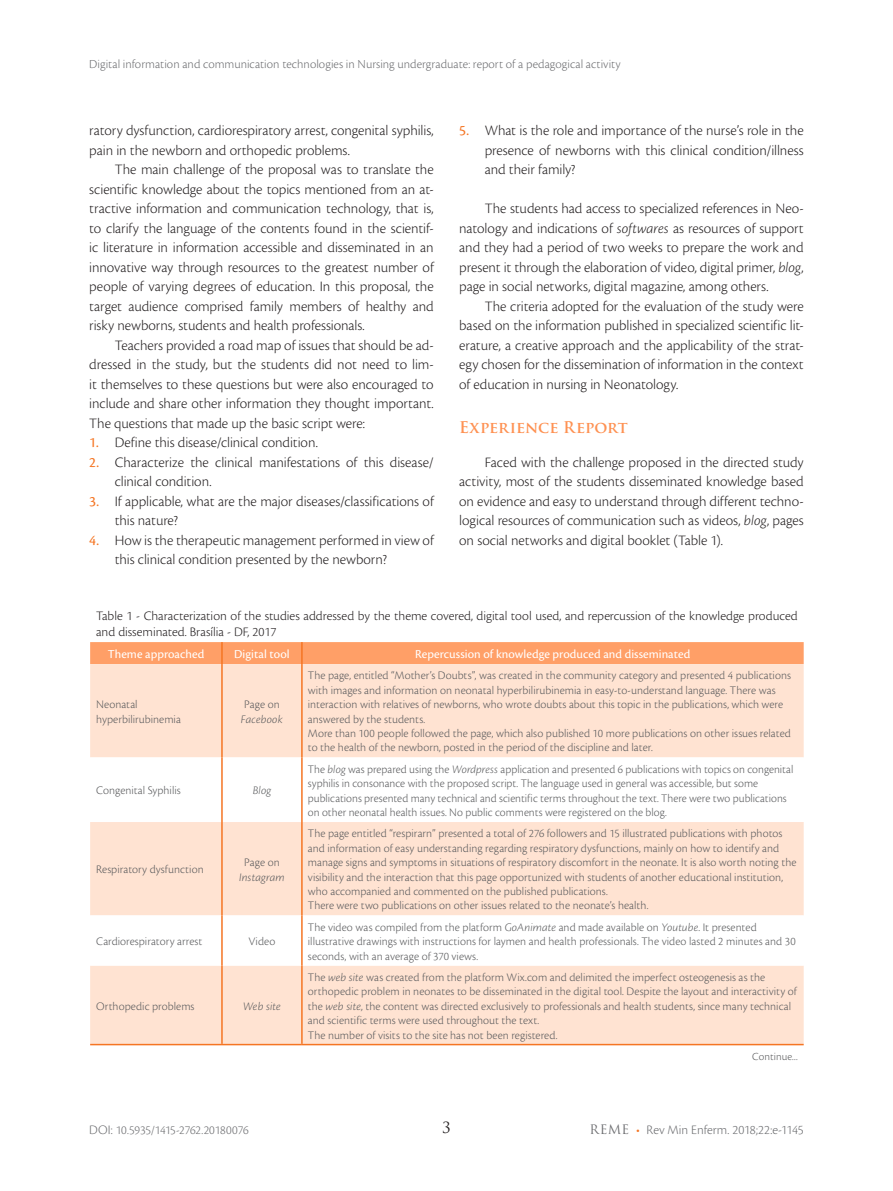
<style>
.page{position:relative;width:893px;height:1191px;background:#fff}
.page>*{position:absolute;margin:0;border:0;box-sizing:border-box;transform-origin:0 0}
.Titulo_2_REME{font:700 15.75px "Trajan Pro";color:#fe9152}
.Texto_REME{font:300 15px/19.5px "Cronos Pro";letter-spacing:-.005em;color:#231f20;text-align:justify}
.t1{font:15px "Trajan Pro";color:#231f20}
.t2{font:300 13.5px/16.2px "Cronos Pro";color:#231f20}
.t3{font:300 13.5px "Cronos Pro";letter-spacing:-.005em;color:#6c6d70}
.t4{font:300 12.75px "Cronos Pro";color:#6c6d70}
.Titulo_Artigo_inglês{font:12.75px "Cronos Pro";letter-spacing:.005em;color:#fff}
.Titulo_Artigo_inglês-2{font:300 12px/14.4px "Cronos Pro";letter-spacing:.005em;color:#57585a}
.Titulo_Artigo_inglês-3{font:italic 300 12px/14.4px "Cronos Pro";letter-spacing:.01em;color:#57585a}
.Titulo_Artigo_inglês-4{font:300 11.25px "Cronos Pro";letter-spacing:.005em;color:#57585a}
.s1{font-weight:400;color:#f57523}
.s2{font-style:italic}
.s3{font-style:normal}
.s4{font-size:13.5px}
.s5{font-family:"Trajan Pro";font-weight:400;font-size:12.75px}
.s6{color:#f57523}
</style>
<div class="page">
<div style="left:90px;top:642px;width:714px;height:22px;background:#ff9f67"></div>
<div style="left:90px;top:664px;width:714px;height:93px;background:#ffe3d2"></div>
<svg style="left:90px;top:822px;width:714px;height:224px;fill:#ffe3d2"></svg>
<hr style="left:221px;top:642px;width:2px;height:22px;background:#f57523">
<hr style="left:301px;top:642px;width:2px;height:22px;background:#f57523">
<hr style="left:221px;top:664px;width:2px;height:93px;background:#f57523">
<hr style="left:301px;top:664px;width:2px;height:93px;background:#f57523">
<hr style="left:221px;top:757px;width:2px;height:65px;background:#f57523">
<hr style="left:301px;top:757px;width:2px;height:65px;background:#f57523">
<hr style="left:221px;top:822px;width:2px;height:93px;background:#f57523">
<hr style="left:301px;top:822px;width:2px;height:93px;background:#f57523">
<hr style="left:221px;top:915px;width:2px;height:50px;background:#f57523">
<hr style="left:301px;top:915px;width:2px;height:50px;background:#f57523">
<hr style="left:221px;top:965px;width:2px;height:78px;background:#f57523">
<hr style="left:301px;top:965px;width:2px;height:78px;background:#f57523">
<hr style="left:90px;top:1043px;width:132px;height:2px;background:#f57523">
<hr style="left:222px;top:1043px;width:80px;height:2px;background:#f57523">
<hr style="left:302px;top:1043px;width:502px;height:2px;background:#f57523">
<p class="t4" style="left:89px;top:57px;width:533px">Digital information and communication technologies in Nursing undergraduate: report of a pedagogical activity</p>
<p class="Texto_REME" style="left:89px;top:121px;width:346px">ratory dysfunction, cardiorespiratory arrest, congenital syphilis, pain in the newborn and orthopedic problems.</p>
<p class="Texto_REME" style="left:89px;top:160px;width:346px;text-indent:26px">The main challenge of the proposal was to translate the scientific knowledge about the topics mentioned from an at&shy;tractive information and communication technology, that is, to clarify the language of the contents found in the scientif&shy;ic literature in information accessible and disseminated in an innovative way through resources to the greatest number of people of varying degrees of education. In this proposal, the target audience comprised family members of healthy and risky newborns, students and health professionals.</p>
<p class="Texto_REME" style="left:89px;top:335px;width:346px;text-indent:26px">Teachers provided a road map of issues that should be ad&shy;dressed in the study, but the students did not need to lim&shy;it themselves to these questions but were also encouraged to include and share other information they thought important.<br>The questions that made up the basic script were:</p>
<p class="Texto_REME" style="left:89px;top:433px;width:230px"><span class="s1">1.</span> Define this disease/clinical condition.</p>
<p class="Texto_REME" style="left:115px;top:452px;width:320px;text-indent:-26px"><span class="s1">2.</span> Characterize the clinical manifestations of this disease/ clinical condition.</p>
<p class="Texto_REME" style="left:115px;top:491px;width:320px;text-indent:-26px"><span class="s1">3.</span> If applicable, what are the major diseases/classifications of this nature?</p>
<p class="Texto_REME" style="left:115px;top:530px;width:320px;text-indent:-26px"><span class="s1">4.</span> How is the therapeutic management performed in view of this clinical condition presented by the newborn?</p>
<p class="Texto_REME" style="left:485px;top:121px;width:320px;text-indent:-26px"><span class="s1">5.</span> What is the role and importance of the nurse’s role in the presence of newborns with this clinical condition/illness and their family?</p>
<p class="Texto_REME" style="left:459px;top:199px;width:346px;text-indent:26px">The students had access to specialized references in Neo&shy;natology and indications of <span class="s2">softwares</span> as resources of support and they had a period of two weeks to prepare the work and present it through the elaboration of video, digital primer, <span class="s2">blog</span>, page in social networks, digital magazine, among others.</p>
<p class="Texto_REME" style="left:459px;top:296px;width:346px;text-indent:26px">The criteria adopted for the evaluation of the study were based on the information published in specialized scientific lit&shy;erature, a creative approach and the applicability of the strat&shy;egy chosen for the dissemination of information in the context of education in nursing in Neonatology.</p>
<p class="Titulo_2_REME" style="left:459px;top:418px;width:170px">Experience Report</p>
<p class="Texto_REME" style="left:459px;top:452px;width:346px;text-indent:26px">Faced with the challenge proposed in the directed study activity, most of the students disseminated knowledge based on evidence and easy to understand through different techno&shy;logical resources of communication such as videos, <span class="s2">blog</span>, pages on social networks and digital booklet (Table 1).</p>
<p class="t2" style="left:96px;top:607px;width:703px">Table 1 - Characterization of the studies addressed by the theme covered, digital tool used, and repercussion of the knowledge produced and disseminated. Brasília - DF, 2017</p>
<p class="Titulo_Artigo_inglês" style="left:108px;top:647px;width:98px">Theme approached</p>
<p class="Titulo_Artigo_inglês" style="left:234px;top:647px;width:57px">Digital tool</p>
<p class="Titulo_Artigo_inglês" style="left:415px;top:647px;width:277px">Repercussion of knowledge produced and disseminated</p>
<p class="Titulo_Artigo_inglês-2" style="left:96px;top:697px;width:86px">Neonatal hyperbilirubinemia</p>
<p class="Titulo_Artigo_inglês-3" style="left:241px;top:697px;width:43px"><span class="s3">Page on<br></span>Facebook</p>
<p class="Titulo_Artigo_inglês-2" style="left:308px;top:668px;width:485px">The page, entitled “Mother’s Doubts”, was created in the community category and presented 4 publications with images and information on neonatal hyperbilirubinemia in easy-to-understand language. There was interaction with relatives of newborns, who wrote doubts about this topic in the publications, which were answered by the students.</p>
<p class="Titulo_Artigo_inglês-2" style="left:308px;top:726px;width:484px">More than 100 people followed the page, which also published 10 more publications on other issues related to the health of the newborn, posted in the period of the discipline and later.</p>
<p class="Titulo_Artigo_inglês-2" style="left:96px;top:783px;width:86px">Congenital Syphilis</p>
<p class="Titulo_Artigo_inglês-3" style="left:253px;top:783px;width:20px">Blog</p>
<p class="Titulo_Artigo_inglês-2" style="left:96px;top:862px;width:109px">Respiratory dysfunction</p>
<p class="Titulo_Artigo_inglês-3" style="left:239px;top:855px;width:47px;text-align:center"><span class="s3">Page on<br></span>Instagram</p>
<p class="Titulo_Artigo_inglês-2" style="left:96px;top:934px;width:108px">Cardiorespiratory arrest</p>
<p class="Titulo_Artigo_inglês-2" style="left:248px;top:934px;width:28px">Video</p>
<p class="Titulo_Artigo_inglês-2" style="left:96px;top:998px;width:100px">Orthopedic problems</p>
<p class="Titulo_Artigo_inglês-3" style="left:243px;top:999px;width:39px">Web site</p>
<p class="Titulo_Artigo_inglês-2" style="left:308px;top:762px;width:487px">The <span class="s2">blog</span> was prepared using the <span class="s2">Wordpress</span> application and presented 6 publications with topics on congenital syphilis in consonance with the proposed script. The language used in general was accessible, but some publications presented many technical and scientific terms throughout the text. There were two publications on other neonatal health issues. No public comments were registered on the blog.</p>
<p class="Titulo_Artigo_inglês-2" style="left:308px;top:826px;width:490px">The page entitled “respirarn” presented a total of 276 followers and 15 illustrated publications with photos and information of easy understanding regarding respiratory dysfunctions, mainly on how to identify and manage signs and symptoms in situations of respiratory discomfort in the neonate. It is also worth noting the visibility and the interaction that this page opportunized with students of another educational institution, who accompanied and commented on the published publications.</p>
<p class="Titulo_Artigo_inglês-2" style="left:308px;top:898px;width:342px">There were two publications on other issues related to the neonate’s health.</p>
<p class="Titulo_Artigo_inglês-2" style="left:308px;top:919px;width:489px">The video was compiled from the platform <span class="s2">GoAnimate</span> and made available on <span class="s2">Youtube</span>. It presented illustrative drawings with instructions for laymen and health professionals. The video lasted 2 minutes and 30 seconds, with an average of 370 views.</p>
<p class="Titulo_Artigo_inglês-2" style="left:308px;top:970px;width:490px">The <span class="s2">web site</span> was created from the platform Wix.com and delimited the imperfect osteogenesis as the orthopedic problem in neonates to be disseminated in the digital tool. Despite the layout and interactivity of the <span class="s2">web site</span>, the content was directed exclusively to professionals and health students, since many technical and scientific terms were used throughout the text.</p>
<p class="Titulo_Artigo_inglês-2" style="left:308px;top:1027px;width:251px">The number of visits to the site has not been registered.</p>
<p class="Titulo_Artigo_inglês-4" style="left:752px;top:1049px;width:47px">Continue...</p>
<p class="t1" style="left:442px;top:1118px;width:10px">3</p>
<p class="t4" style="left:89px;top:1122px;width:161px"><span class="s4">DOI:</span> 10.5935/1415-2762.20180076</p>
<p class="t3" style="left:589px;top:1121px;width:216px"><span class="s5">REME</span> <span class="s6">•</span> Rev Min Enferm. 2018;22:e-1145</p>
</div>
